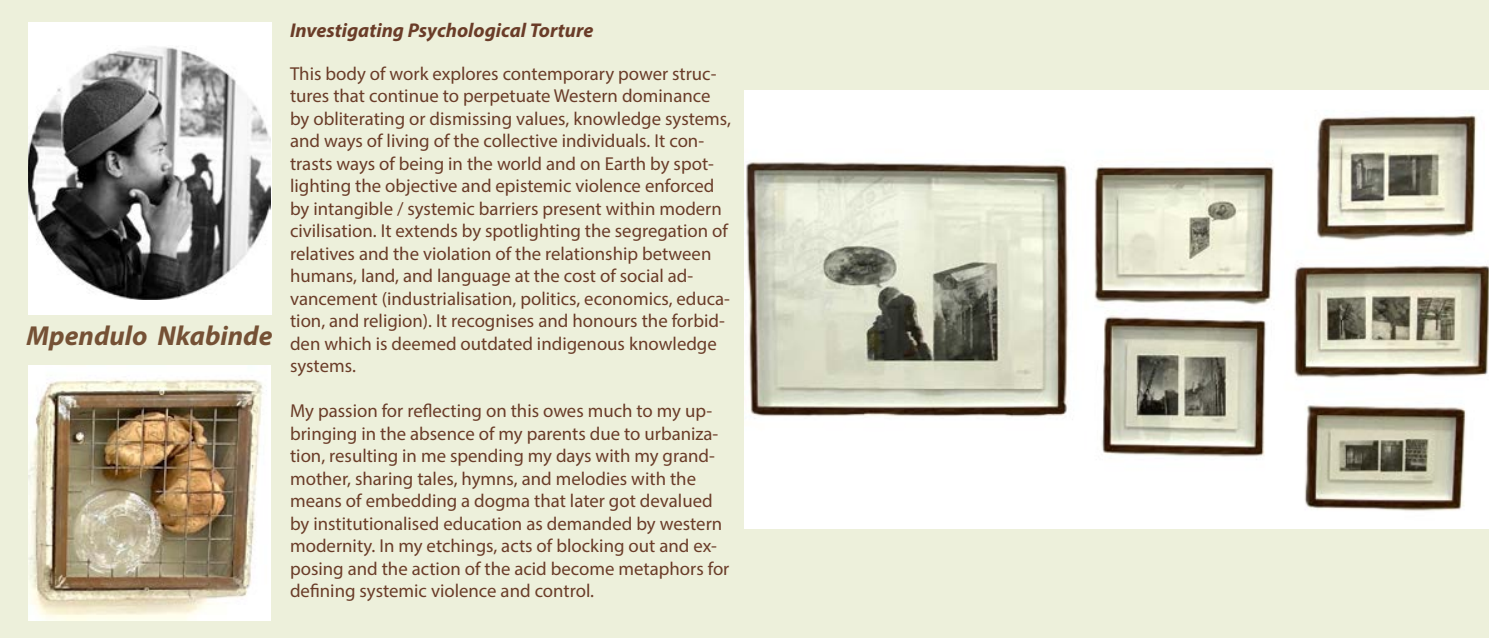
<style>
.page{position:relative;width:1489px;height:638px;background:#fff}
.page>*{position:absolute;margin:0;border:0;box-sizing:border-box;transform-origin:0 0}
.t1{font:italic 700 27.5px "Myriad Pro";color:#755135}
.t2{font:italic 700 20px "Myriad Pro";color:#6a3c28}
.t3{font:18.75px/22.5px "Myriad Pro";color:#6a3c28}
</style>
<div class="page">
<div style="left:0;top:0;width:1488px;height:638px;background:#edf0db"></div>
<img style="left:28px;top:365px;width:242px;height:256px">
<img style="left:744px;top:90px;width:744px;height:439px">
<div style="left:28px;top:22px;width:243px;height:293px;background:#fff"></div>
<img style="left:28px;top:46px;width:242px;height:253px">
<h1 class="t1" style="left:27px;top:318px;width:247px">Mpendulo Nkabinde</h1>
<p class="t2" style="left:290px;top:17px;width:305px">Investigating Psychological Torture</p>
<p class="t3" style="left:290px;top:62px;width:442px">This body of work explores contemporary power struc&shy;tures that continue to perpetuate Western dominance by obliterating or dismissing values, knowledge systems, and ways of living of the collective individuals. It con&shy;trasts ways of being in the world and on Earth by spot&shy;lighting the objective and epistemic violence enforced by intangible / systemic barriers present within modern civilisation. It extends by spotlighting the segregation of relatives and the violation of the relationship between humans, land, and language at the cost of social ad&shy;vancement (industrialisation, politics, economics, educa&shy;tion, and religion). It recognises and honours the forbid&shy;den which is deemed outdated indigenous knowledge systems.</p>
<p class="t3" style="left:290px;top:399px;width:441px">My passion for reflecting on this owes much to my up&shy;bringing in the absence of my parents due to urbaniza&shy;tion, resulting in me spending my days with my grand&shy;mother, sharing tales, hymns, and melodies with the means of embedding a dogma that later got devalued by institutionalised education as demanded by western modernity. In my etchings, acts of blocking out and ex&shy;posing and the action of the acid become metaphors for defining systemic violence and control.</p>
</div>
